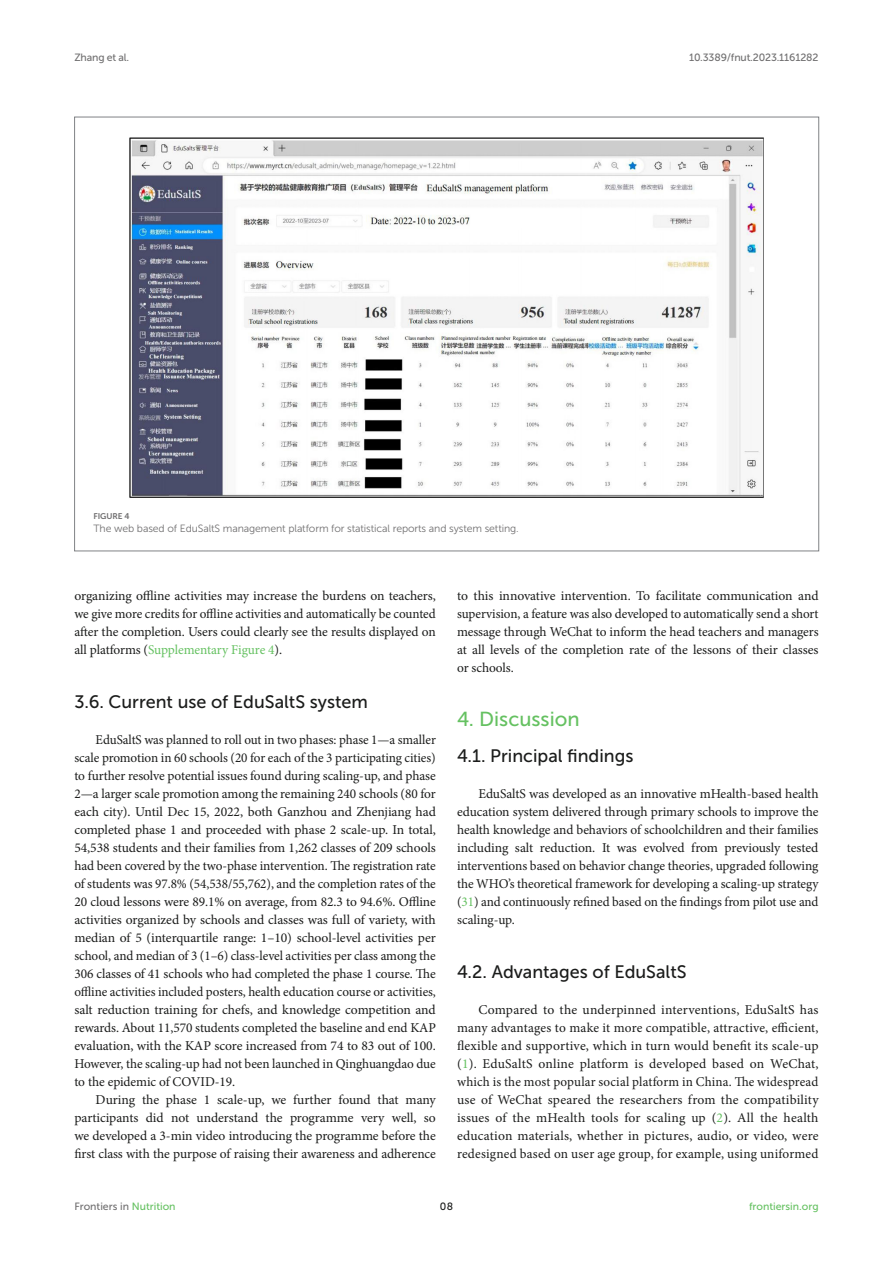
<style>
.page{position:relative;width:893px;height:1263px;background:#fff}
.page>*{position:absolute;margin:0;border:0;box-sizing:border-box;transform-origin:0 0}
.HEAD_1{font:20.25px "Museo Sans 500";color:#65c161}
.HEAD_2{font:18px "Museo Sans 500";color:#1b1c1b}
.HEAD_2_after_HEAD_1{font:18px "Museo Sans 500";color:#1b1c1b}
.TEXT_FLUSH{font:13.5px/18px "Minion Pro";letter-spacing:-.005em;color:#1b1c1b;text-align:justify}
.TEXT{font:13.5px/18px "Minion Pro";letter-spacing:-.005em;color:#1b1c1b;text-align:justify}
.FIG_LEG{font:10.5px "Museo Sans 300";letter-spacing:-.01em;color:#706f70}
.t1{font:10.5px "Museo Sans 500";letter-spacing:-.015em;color:#706f70}
.t2{font:10.5px "Museo Sans 500";color:#65c161}
.t3{font:10.5px "Museo Sans 500";color:#1b1c1b}
.FIG_HD{font:8.25px "Museo Sans 700";letter-spacing:-.01em;color:#706f70}
.s1{color:#65c161}
</style>
<div class="page">
<img style="left:129px;top:137px;width:635px;height:361px">
<p class="t1" style="left:74px;top:51px;width:56px">Zhang et al.</p>
<p class="t1" style="left:689px;top:51px;width:131px">10.3389/fnut.2023.1161282</p>
<p class="FIG_HD" style="left:94px;top:511px;width:37px">FIGURE 4</p>
<p class="FIG_LEG" style="left:94px;top:523px;width:427px">The web based of EduSaltS management platform for statistical reports and system setting.</p>
<p class="TEXT_FLUSH" style="left:74px;top:587px;width:363px">organizing offline activities may increase the burdens on teachers, we give more credits for offline activities and automatically be counted after the completion. Users could clearly see the results displayed on all platforms (<span class="s1">Supplementary Figure 4</span>).</p>
<p class="HEAD_2" style="left:74px;top:692px;width:295px">3.6. Current use of EduSaltS system</p>
<p class="TEXT_FLUSH" style="left:74px;top:731px;width:363px;text-indent:21px">EduSaltS was planned to roll out in two phases: phase 1—a smaller scale promotion in 60 schools (20 for each of the 3 participating cities) to further resolve potential issues found during scaling-up, and phase 2—a larger scale promotion among the remaining 240 schools (80 for each city). Until Dec 15, 2022, both Ganzhou and Zhenjiang had completed phase 1 and proceeded with phase 2 scale-up. In total, 54,538 students and their families from 1,262 classes of 209 schools had been covered by the two-phase intervention. The registration rate of students was 97.8% (54,538/55,762), and the completion rates of the 20 cloud lessons were 89.1% on average, from 82.3 to 94.6%. Offline activities organized by schools and classes was full of variety, with median of 5 (interquartile range: 1–10) school-level activities per school, and median of 3 (1–6) class-level activities per class among the 306 classes of 41 schools who had completed the phase 1 course. The offline activities included posters, health education course or activities, salt reduction training for chefs, and knowledge competition and rewards. About 11,570 students completed the baseline and end KAP evaluation, with the KAP score increased from 74 to 83 out of 100.<br>However, the scaling-up had not been launched in Qinghuangdao due to the epidemic of COVID-19.</p>
<p class="TEXT" style="left:74px;top:1091px;width:363px;text-indent:21px">During the phase 1 scale-up, we further found that many participants did not understand the programme very well, so we developed a 3-min video introducing the programme before the first class with the purpose of raising their awareness and adherence</p>
<p class="TEXT" style="left:457px;top:587px;width:363px">to this innovative intervention. To facilitate communication and supervision, a feature was also developed to automatically send a short message through WeChat to inform the head teachers and managers at all levels of the completion rate of the lessons of their classes or schools.</p>
<p class="HEAD_1" style="left:457px;top:708px;width:124px">4. Discussion</p>
<p class="HEAD_2_after_HEAD_1" style="left:457px;top:746px;width:178px">4.1. Principal findings</p>
<p class="TEXT_FLUSH" style="left:457px;top:785px;width:363px;text-indent:21px">EduSaltS was developed as an innovative mHealth-based health education system delivered through primary schools to improve the health knowledge and behaviors of schoolchildren and their families including salt reduction. It was evolved from previously tested interventions based on behavior change theories, upgraded following the WHO’s theoretical framework for developing a scaling-up strategy (<span class="s1">31</span>) and continuously refined based on the findings from pilot use and scaling-up.</p>
<p class="HEAD_2" style="left:457px;top:962px;width:231px">4.2. Advantages of EduSaltS</p>
<p class="TEXT_FLUSH" style="left:457px;top:1001px;width:363px;text-indent:21px">Compared to the underpinned interventions, EduSaltS has many advantages to make it more compatible, attractive, efficient, flexible and supportive, which in turn would benefit its scale-up (<span class="s1">1</span>). EduSaltS online platform is developed based on WeChat, which is the most popular social platform in China. The widespread use of WeChat speared the researchers from the compatibility issues of the mHealth tools for scaling up (<span class="s1">2</span>). All the health education materials, whether in pictures, audio, or video, were redesigned based on user age group, for example, using uniformed</p>
<p class="t1" style="left:74px;top:1200px;width:103px">Frontiers in <span class="s1">Nutrition</span></p>
<p class="t3" style="left:440px;top:1200px;width:15px">08</p>
<p class="t2" style="left:749px;top:1200px;width:71px">frontiersin.org</p>
</div>
